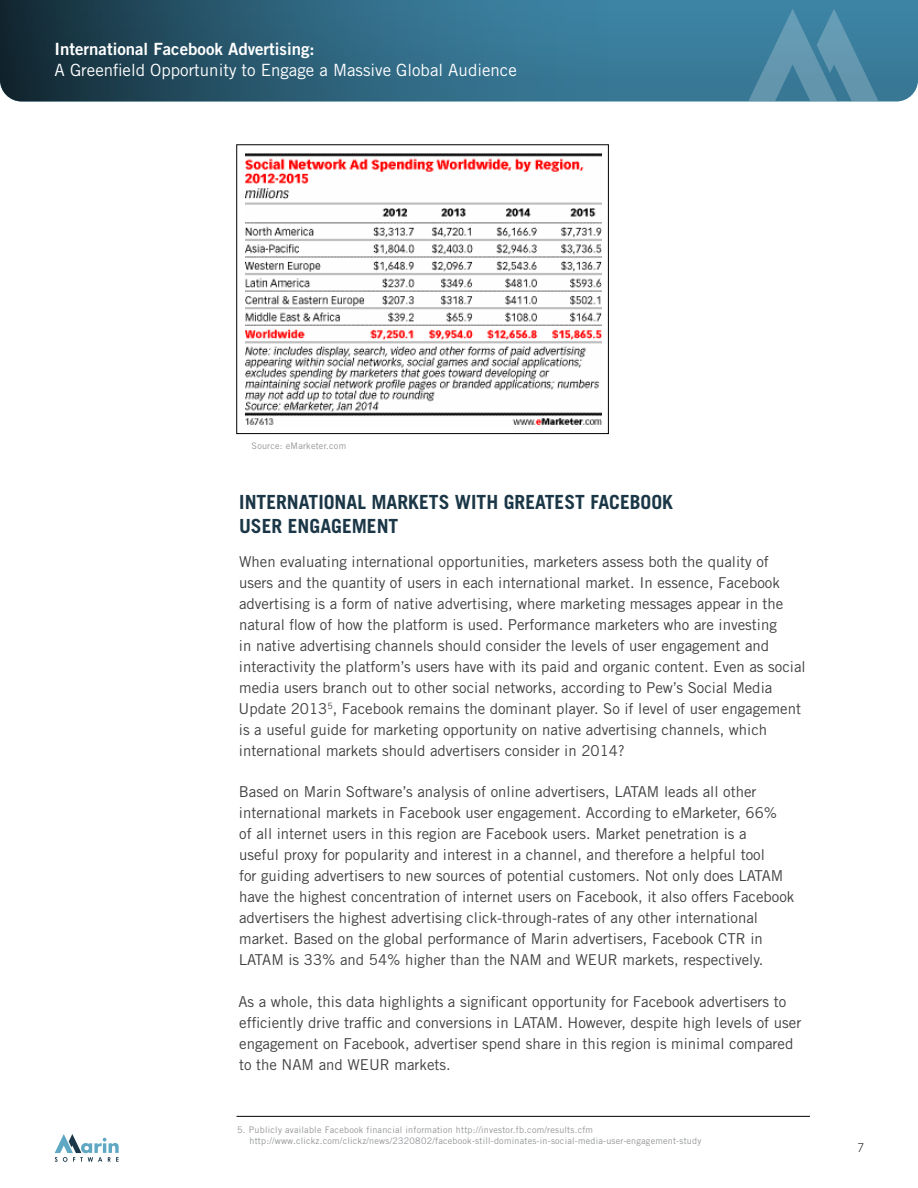
<style>
.page{position:relative;width:918px;height:1188px;background:#fff}
.page>*{position:absolute;margin:0;border:0;box-sizing:border-box;transform-origin:0 0}
.t1{font:700 19.5px/23.4px "Trade Gothic LT";color:#1b3747}
.t2{font:16.8px "Trade Gothic LT";color:#fff}
.t3{font:16.8px "Trade Gothic LT Bold Two";color:#fff}
.t4{font:15px/21px "Trade Gothic LT";color:#414042}
.t5{font:300 13.5px "Myriad Pro";color:#000}
.t6{font:9px/10.8px "Trade Gothic LT";letter-spacing:.025em;color:#939598}
</style>
<div class="page">
<div style="left:0;top:0;width:918px;height:101px;background:#3a7e9d"></div>
<svg style="left:0;top:0;width:596px;height:101px"></svg>
<svg style="left:55px;top:1134px;width:64px;height:28px"></svg>
<svg style="left:749px;top:9px;width:129px;height:92px"></svg>
<img style="left:245px;top:153px;width:356px;height:272px">
<div style="left:237px;top:145px;width:372px;height:289px;border:1px solid #000"></div>
<hr style="left:237px;top:1116px;width:573px;height:1px;background:#000">
<p class="t3" style="left:55px;top:38px;width:262px">International Facebook Advertising:</p>
<p class="t2" style="left:55px;top:60px;width:464px">A Greenfield Opportunity to Engage a Massive Global Audience</p>
<p class="t6" style="left:252px;top:440px;width:96px">Source: eMarketer.com</p>
<h1 class="t1" style="left:239px;top:490px;width:436px">INTERNATIONAL MARKETS WITH GREATEST FACEBOOK<br>USER ENGAGEMENT</h1>
<p class="t4" style="left:239px;top:551px;width:569px">When evaluating international opportunities, marketers assess both the quality of users and the quantity of users in each international market. In essence, Facebook advertising is a form of native advertising, where marketing messages appear in the natural flow of how the platform is used. Performance marketers who are investing<br>in native advertising channels should consider the levels of user engagement and interactivity the platform’s users have with its paid and organic content. Even as social media users branch out to other social networks, according to Pew’s Social Media Update 2013<sup>5</sup>, Facebook remains the dominant player. So if level of user engagement is a useful guide for marketing opportunity on native advertising channels, which international markets should advertisers consider in 2014?</p>
<p class="t4" style="left:239px;top:781px;width:557px">Based on Marin Software’s analysis of online advertisers, LATAM leads all other international markets in Facebook user engagement. According to eMarketer, 66%<br>of all internet users in this region are Facebook users. Market penetration is a<br>useful proxy for popularity and interest in a channel, and therefore a helpful tool<br>for guiding advertisers to new sources of potential customers. Not only does LATAM have the highest concentration of internet users on Facebook, it also offers Facebook advertisers the highest advertising click-through-rates of any other international market. Based on the global performance of Marin advertisers, Facebook CTR in LATAM is 33% and 54% higher than the NAM and WEUR markets, respectively.</p>
<p class="t4" style="left:238px;top:991px;width:564px">As a whole, this data highlights a significant opportunity for Facebook advertisers to efficiently drive traffic and conversions in LATAM. However, despite high levels of user engagement on Facebook, advertiser spend share in this region is minimal compared to the NAM and WEUR markets.</p>
<p class="t6" style="left:250px;top:1124px;width:453px;text-indent:-12px">5. Publicly available Facebook financial information http://investor.fb.com/results.cfm http://www.clickz.com/clickz/news/2320802/facebook-still-dominates-in-social-media-user-engagement-study</p>
<p class="t5" style="left:857px;top:1139px;width:8px">7</p>
</div>
